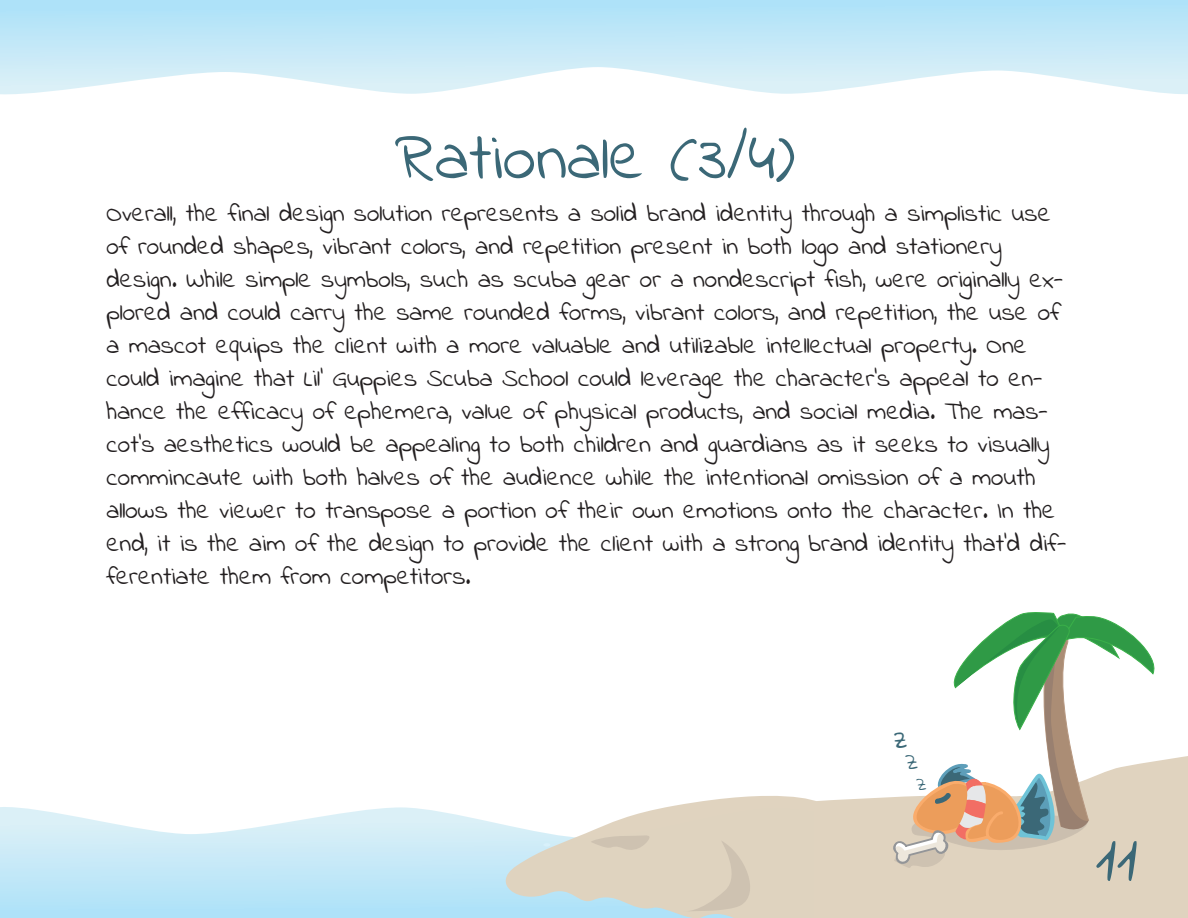
<style>
.page{position:relative;width:1188px;height:918px;background:#fff}
.page>*{position:absolute;margin:0;border:0;box-sizing:border-box;transform-origin:0 0}
.t1{font:67.5px "Indie Flower";color:#3b6877}
.t2{font:30px "Indie Flower";color:#3b6877}
.t3{font:25.5px/33px "Indie Flower";color:#231f20}
.t4{font:22.5px "Indie Flower";color:#3b6877}
.t5{font:18px "Indie Flower";color:#3b6877}
</style>
<div class="page">
<svg style="left:0;top:807px;width:506px;height:111px"></svg>
<svg style="left:0;top:0;width:1188px;height:95px"></svg>
<svg style="left:506px;top:796px;width:307px;height:122px"></svg>
<svg style="left:813px;top:756px;width:375px;height:162px;fill:#e0d3bf"></svg>
<svg style="left:892px;top:612px;width:268px;height:256px"></svg>
<h1 class="t1" style="left:396px;top:113px;width:401px">Rationale (3/4)</h1>
<p class="t3" style="left:106px;top:198px;width:962px">Overall, the final design solution represents a solid brand identity through a simplistic use of rounded shapes, vibrant colors, and repetition present in both logo and stationery design. While simple symbols, such as scuba gear or a nondescript fish, were originally ex&shy;plored and could carry the same rounded forms, vibrant colors, and repetition, the use of a mascot equips the client with a more valuable and utilizable intellectual property. One could imagine that Lil' Guppies Scuba School could leverage the character's appeal to en&shy;hance the efficacy of ephemera, value of physical products, and social media. The mas&shy;cot's aesthetics would be appealing to both children and guardians as it seeks to visually commincaute with both halves of the audience while the intentional omission of a mouth allows the viewer to transpose a portion of their own emotions onto the character. In the end, it is the aim of the design to provide the client with a strong brand identity that'd dif&shy;ferentiate them from competitors.</p>
<p class="t2" style="left:894px;top:719px;width:15px">z</p>
<p class="t4" style="left:905px;top:748px;width:14px">Z</p>
<p class="t5" style="left:916px;top:773px;width:12px">Z</p>
<h1 class="t1" style="left:1095px;top:815px;width:44px">11</h1>
</div>
